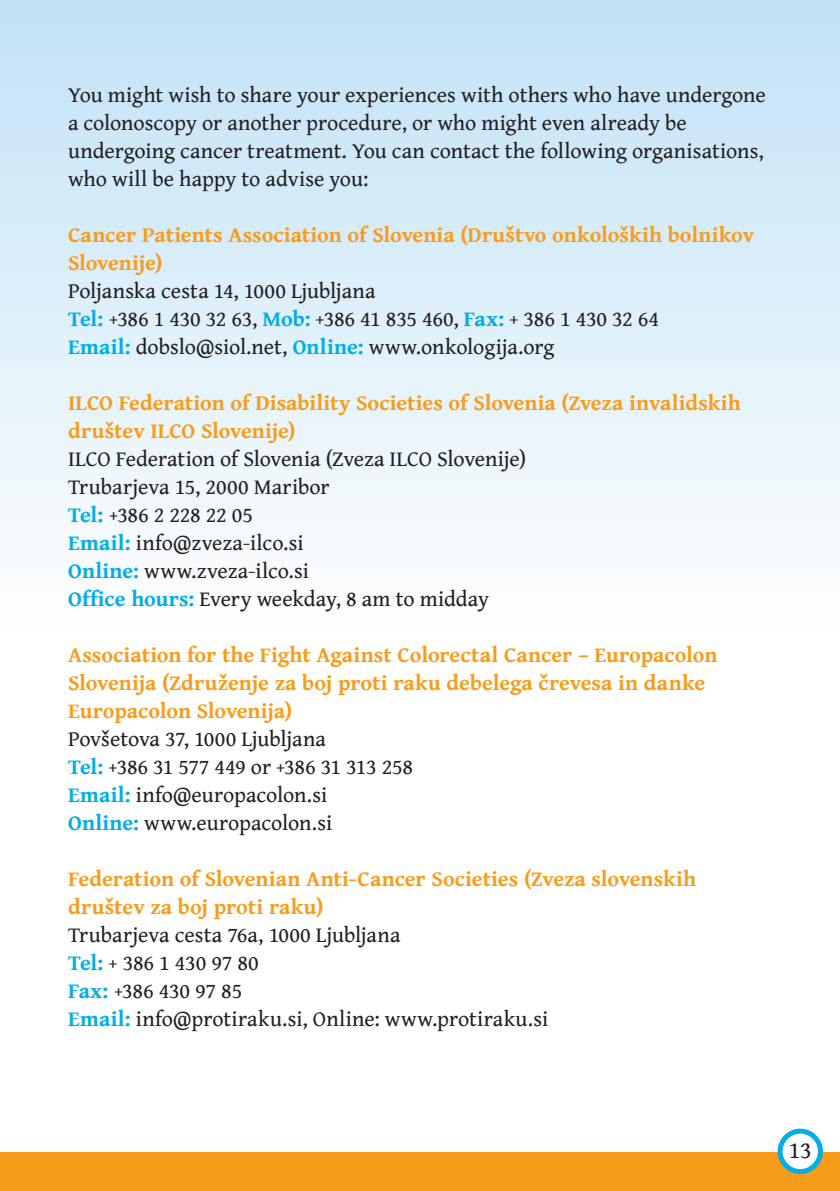
<style>
.page{position:relative;width:840px;height:1191px;background:#fff}
.page>*{position:absolute;margin:0;border:0;box-sizing:border-box;transform-origin:0 0}
.t1{font:24px "Gentium Book Basic";color:#231f20}
.TXT{font:22px "Gentium Book Basic";letter-spacing:-.005em;color:#231f20}
.TXT-2{font:700 22px/28px "Gentium Book Basic";color:#f89c1c}
.TXT_nonindented{font:22px/28px "Gentium Book Basic";letter-spacing:-.005em;color:#231f20}
.TXT-3{font:22px "Gentium Book Basic";letter-spacing:.015em;color:#231f20}
.s1{font-weight:700;color:#03ade5}
</style>
<div class="page">
<div style="left:0;top:0;width:839px;height:634px;background:linear-gradient(to bottom,#c1e2f6,#fefefe)"></div>
<div style="left:0;top:1152px;width:839px;height:39px;background:#f89c1c"></div>
<svg style="left:777px;top:1128px;width:45px;height:46px"></svg>
<div style="left:782px;top:1133px;width:35px;height:36px;background:#fff;border-radius:50%"></div>
<p class="TXT_nonindented" style="left:68px;top:80px;width:698px">You might wish to share your experiences with others who have undergone a colonoscopy or another procedure, or who might even already be undergoing cancer treatment. You can contact the following organisations, who will be happy to advise you:</p>
<p class="TXT-2" style="left:68px;top:220px;width:687px">Cancer Patients Association of Slovenia (Društvo onkoloških bolnikov<br>Slovenije)</p>
<p class="TXT" style="left:68px;top:274px;width:309px">Poljanska cesta 14, 1000 Ljubljana</p>
<p class="TXT" style="left:68px;top:302px;width:592px"><span class="s1">Tel:</span> +386 1 430 32 63, <span class="s1">Mob:</span> +386 41 835 460, <span class="s1">Fax:</span> + 386 1 430 32 64</p>
<p class="TXT" style="left:68px;top:330px;width:487px"><span class="s1">Email:</span> dobslo@siol.net, <span class="s1">Online:</span> www.onkologija.org</p>
<p class="TXT-2" style="left:68px;top:388px;width:673px">ILCO Federation of Disability Societies of Slovenia (Zveza invalidskih društev ILCO Slovenije)</p>
<p class="TXT" style="left:68px;top:442px;width:459px">ILCO Federation of Slovenia (Zveza ILCO Slovenije)</p>
<p class="TXT" style="left:68px;top:470px;width:263px">Trubarjeva 15, 2000 Maribor</p>
<p class="TXT" style="left:68px;top:498px;width:186px"><span class="s1">Tel:</span> +386 2 228 22 05</p>
<p class="TXT" style="left:68px;top:526px;width:237px"><span class="s1">Email:</span> info@zveza-ilco.si</p>
<p class="TXT" style="left:68px;top:554px;width:242px"><span class="s1">Online:</span> www.zveza-ilco.si</p>
<p class="TXT" style="left:68px;top:582px;width:422px"><span class="s1">Office hours:</span> Every weekday, 8 am to midday</p>
<p class="TXT-2" style="left:68px;top:640px;width:650px">Association for the Fight Against Colorectal Cancer – Europacolon<br>Slovenija (Združenje za boj proti raku debelega črevesa in danke<br>Europacolon Slovenija)</p>
<p class="TXT" style="left:68px;top:722px;width:259px">Povšetova 37, 1000 Ljubljana</p>
<p class="TXT" style="left:68px;top:750px;width:346px"><span class="s1">Tel:</span> +386 31 577 449 or +386 31 313 258</p>
<p class="TXT" style="left:68px;top:778px;width:260px"><span class="s1">Email:</span> info@europacolon.si</p>
<p class="TXT" style="left:68px;top:806px;width:265px"><span class="s1">Online:</span> www.europacolon.si</p>
<p class="TXT-2" style="left:68px;top:864px;width:629px">Federation of Slovenian Anti-Cancer Societies (Zveza slovenskih društev za boj proti raku)</p>
<p class="TXT" style="left:68px;top:918px;width:334px">Trubarjeva cesta 76a, 1000 Ljubljana</p>
<p class="TXT" style="left:68px;top:946px;width:192px"><span class="s1">Tel:</span> + 386 1 430 97 80</p>
<p class="TXT" style="left:68px;top:974px;width:175px"><span class="s1">Fax:</span> +386 430 97 85</p>
<p class="TXT-3" style="left:68px;top:1002px;width:481px"><span class="s1">Email:</span> info@protiraku.si, Online: www.protiraku.si</p>
<p class="t1" style="left:788px;top:1132px;width:25px">13</p>
</div>
